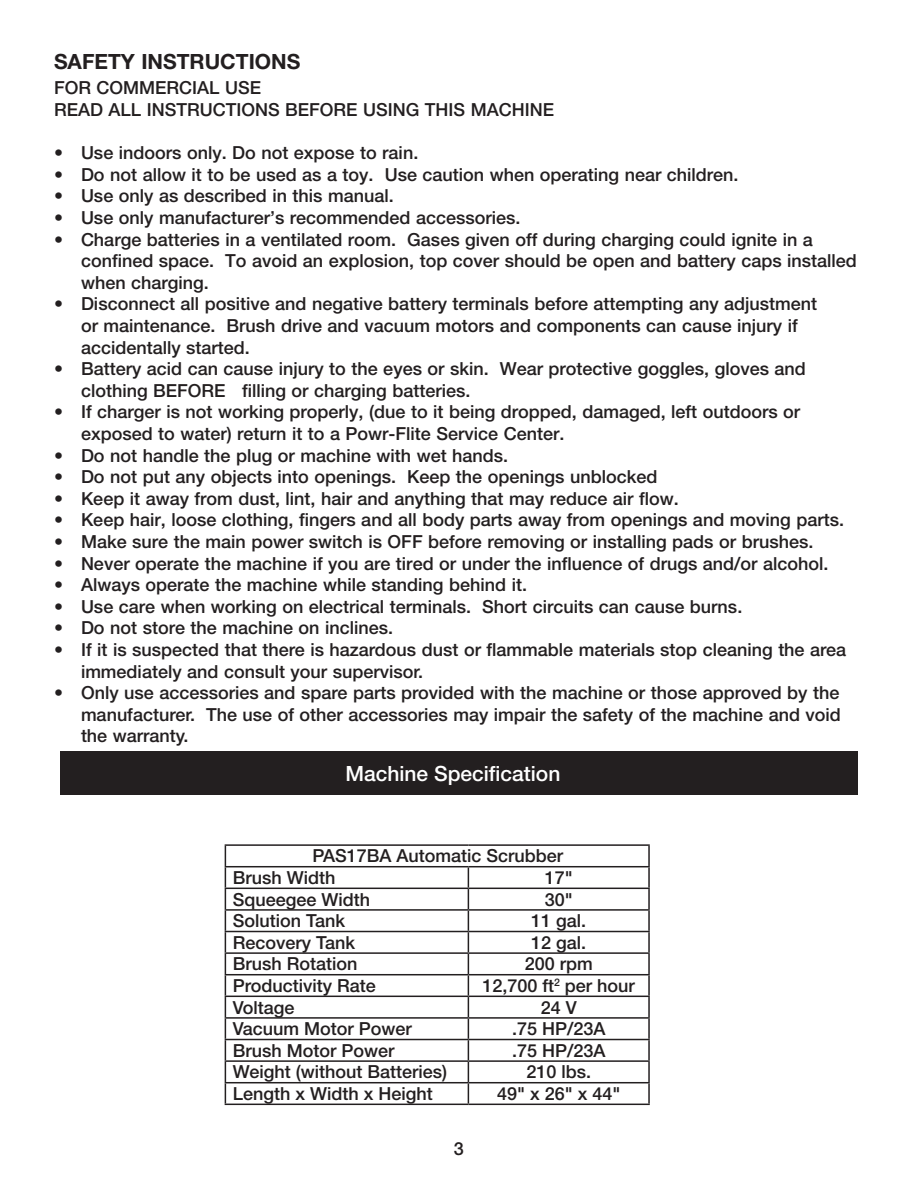
<style>
.page{position:relative;width:918px;height:1188px;background:#fff}
.page>*{position:absolute;margin:0;border:0;box-sizing:border-box;transform-origin:0 0}
.t1{font:500 21px "Helvetica Neue LT Std";color:#fff}
.t2{font:700 21px "Helvetica Neue LT Std";color:#231f20}
.t3{font:500 18px/21.6px "Helvetica Neue LT Std";color:#231f20}
</style>
<div class="page">
<div style="left:60px;top:752px;width:798px;height:43px;background:#231f20"></div>
<svg style="left:226px;top:846px;width:422px;height:258px"></svg>
<hr style="left:648px;top:846px;width:2px;height:20px;background:#231f20">
<hr style="left:648px;top:867px;width:2px;height:21px;background:#231f20">
<hr style="left:225px;top:888px;width:243px;height:1px;background:#231f20">
<hr style="left:468px;top:888px;width:182px;height:1px;background:#231f20">
<hr style="left:648px;top:889px;width:2px;height:20px;background:#231f20">
<hr style="left:225px;top:909px;width:243px;height:2px;background:#231f20">
<hr style="left:468px;top:909px;width:182px;height:2px;background:#231f20">
<hr style="left:648px;top:911px;width:2px;height:20px;background:#231f20">
<hr style="left:225px;top:931px;width:243px;height:1px;background:#231f20">
<hr style="left:468px;top:931px;width:182px;height:1px;background:#231f20">
<hr style="left:648px;top:932px;width:2px;height:20px;background:#231f20">
<hr style="left:225px;top:952px;width:243px;height:2px;background:#231f20">
<hr style="left:468px;top:952px;width:182px;height:2px;background:#231f20">
<hr style="left:648px;top:954px;width:2px;height:20px;background:#231f20">
<hr style="left:225px;top:974px;width:243px;height:1px;background:#231f20">
<hr style="left:468px;top:974px;width:182px;height:1px;background:#231f20">
<hr style="left:648px;top:975px;width:2px;height:21px;background:#231f20">
<hr style="left:225px;top:996px;width:243px;height:1px;background:#231f20">
<hr style="left:468px;top:996px;width:182px;height:1px;background:#231f20">
<hr style="left:648px;top:997px;width:2px;height:20px;background:#231f20">
<hr style="left:225px;top:1017px;width:243px;height:2px;background:#231f20">
<hr style="left:468px;top:1017px;width:182px;height:2px;background:#231f20">
<hr style="left:648px;top:1019px;width:2px;height:20px;background:#231f20">
<hr style="left:225px;top:1039px;width:243px;height:1px;background:#231f20">
<hr style="left:468px;top:1039px;width:182px;height:1px;background:#231f20">
<hr style="left:648px;top:1040px;width:2px;height:20px;background:#231f20">
<hr style="left:225px;top:1060px;width:243px;height:2px;background:#231f20">
<hr style="left:468px;top:1060px;width:182px;height:2px;background:#231f20">
<hr style="left:648px;top:1062px;width:2px;height:20px;background:#231f20">
<hr style="left:225px;top:1082px;width:243px;height:1px;background:#231f20">
<svg style="left:225px;top:846px;width:1px;height:258px"></svg>
<hr style="left:468px;top:1082px;width:182px;height:1px;background:#231f20">
<svg style="left:468px;top:867px;width:1px;height:237px"></svg>
<hr style="left:648px;top:1083px;width:2px;height:21px;background:#231f20">
<hr style="left:225px;top:1104px;width:243px;height:1px;background:#231f20">
<hr style="left:468px;top:1104px;width:182px;height:1px;background:#231f20">
<hr style="left:225px;top:844px;width:243px;height:2px;background:#231f20">
<hr style="left:468px;top:844px;width:182px;height:2px;background:#231f20">
<hr style="left:225px;top:866px;width:243px;height:1px;background:#231f20">
<hr style="left:468px;top:866px;width:182px;height:1px;background:#231f20">
<p class="t2" style="left:54px;top:49px;width:248px">SAFETY INSTRUCTIONS</p>
<p class="t3" style="left:54px;top:77px;width:209px">FOR COMMERCIAL USE</p>
<p class="t3" style="left:54px;top:99px;width:502px">READ ALL INSTRUCTIONS BEFORE USING THIS MACHINE</p>
<p class="t3" style="left:54px;top:142px;width:366px">• Use indoors only. Do not expose to rain.</p>
<p class="t3" style="left:54px;top:164px;width:686px">• Do not allow it to be used as a toy. Use caution when operating near children.</p>
<p class="t3" style="left:54px;top:185px;width:341px">• Use only as described in this manual.</p>
<p class="t3" style="left:54px;top:207px;width:468px">• Use only manufacturer’s recommended accessories.</p>
<p class="t3" style="left:81px;top:228px;width:777px;text-indent:-27px">• Charge batteries in a ventilated room. Gases given off during charging could ignite in a confined space. To avoid an explosion, top cover should be open and battery caps installed when charging.</p>
<p class="t3" style="left:81px;top:293px;width:738px;text-indent:-27px">• Disconnect all positive and negative battery terminals before attempting any adjustment or maintenance. Brush drive and vacuum motors and components can cause injury if accidentally started.</p>
<p class="t3" style="left:81px;top:358px;width:726px;text-indent:-27px">• Battery acid can cause injury to the eyes or skin. Wear protective goggles, gloves and clothing BEFORE filling or charging batteries.</p>
<p class="t3" style="left:81px;top:401px;width:721px;text-indent:-27px">• If charger is not working properly, (due to it being dropped, damaged, left outdoors or exposed to water) return it to a Powr-Flite Service Center.</p>
<p class="t3" style="left:54px;top:444px;width:456px">• Do not handle the plug or machine with wet hands.</p>
<p class="t3" style="left:54px;top:466px;width:605px">• Do not put any objects into openings. Keep the openings unblocked</p>
<p class="t3" style="left:54px;top:488px;width:626px">• Keep it away from dust, lint, hair and anything that may reduce air flow.</p>
<p class="t3" style="left:54px;top:509px;width:792px">• Keep hair, loose clothing, fingers and all body parts away from openings and moving parts.</p>
<p class="t3" style="left:54px;top:531px;width:761px">• Make sure the main power switch is OFF before removing or installing pads or brushes.</p>
<p class="t3" style="left:54px;top:552px;width:776px">• Never operate the machine if you are tired or under the influence of drugs and/or alcohol.</p>
<p class="t3" style="left:54px;top:574px;width:475px">• Always operate the machine while standing behind it.</p>
<p class="t3" style="left:54px;top:596px;width:690px">• Use care when working on electrical terminals. Short circuits can cause burns.</p>
<p class="t3" style="left:54px;top:617px;width:341px">• Do not store the machine on inclines.</p>
<p class="t3" style="left:81px;top:639px;width:767px;text-indent:-27px">• If it is suspected that there is hazardous dust or flammable materials stop cleaning the area immediately and consult your supervisor.</p>
<p class="t3" style="left:81px;top:682px;width:761px;text-align:justify;text-indent:-27px">• Only use accessories and spare parts provided with the machine or those approved by the manufacturer. The use of other accessories may impair the safety of the machine and void the warranty.</p>
<p class="t1" style="left:345px;top:761px;width:217px">Machine Specification</p>
<p class="t3" style="left:313px;top:845px;width:252px">PAS17BA Automatic Scrubber</p>
<p class="t3" style="left:233px;top:867px;width:104px">Brush Width</p>
<p class="t3" style="left:545px;top:867px;width:30px">17"</p>
<p class="t3" style="left:233px;top:888px;width:139px">Squeegee Width</p>
<p class="t3" style="left:545px;top:888px;width:30px">30"</p>
<p class="t3" style="left:233px;top:910px;width:114px">Solution Tank</p>
<p class="t3" style="left:531px;top:910px;width:57px">11 gal.</p>
<p class="t3" style="left:233px;top:931px;width:124px">Recovery Tank</p>
<p class="t3" style="left:531px;top:931px;width:57px">12 gal.</p>
<p class="t3" style="left:233px;top:953px;width:126px">Brush Rotation</p>
<p class="t3" style="left:525px;top:953px;width:70px">200 rpm</p>
<p class="t3" style="left:233px;top:975px;width:145px">Productivity Rate</p>
<p class="t3" style="left:482px;top:975px;width:154px">12,700 ft<sup>2</sup> per hour</p>
<p class="t3" style="left:233px;top:996px;width:63px">Voltage</p>
<p class="t3" style="left:541px;top:996px;width:38px">24 V</p>
<p class="t3" style="left:233px;top:1018px;width:181px">Vacuum Motor Power</p>
<p class="t3" style="left:512px;top:1018px;width:95px">.75 HP/23A</p>
<p class="t3" style="left:233px;top:1039px;width:163px">Brush Motor Power</p>
<p class="t3" style="left:512px;top:1039px;width:95px">.75 HP/23A</p>
<p class="t3" style="left:233px;top:1061px;width:216px">Weight (without Batteries)</p>
<p class="t3" style="left:526px;top:1061px;width:66px">210 lbs.</p>
<p class="t3" style="left:233px;top:1083px;width:202px">Length x Width x Height</p>
<p class="t3" style="left:497px;top:1083px;width:125px">49" x 26" x 44"</p>
<p class="t3" style="left:454px;top:1138px;width:12px">3</p>
</div>
